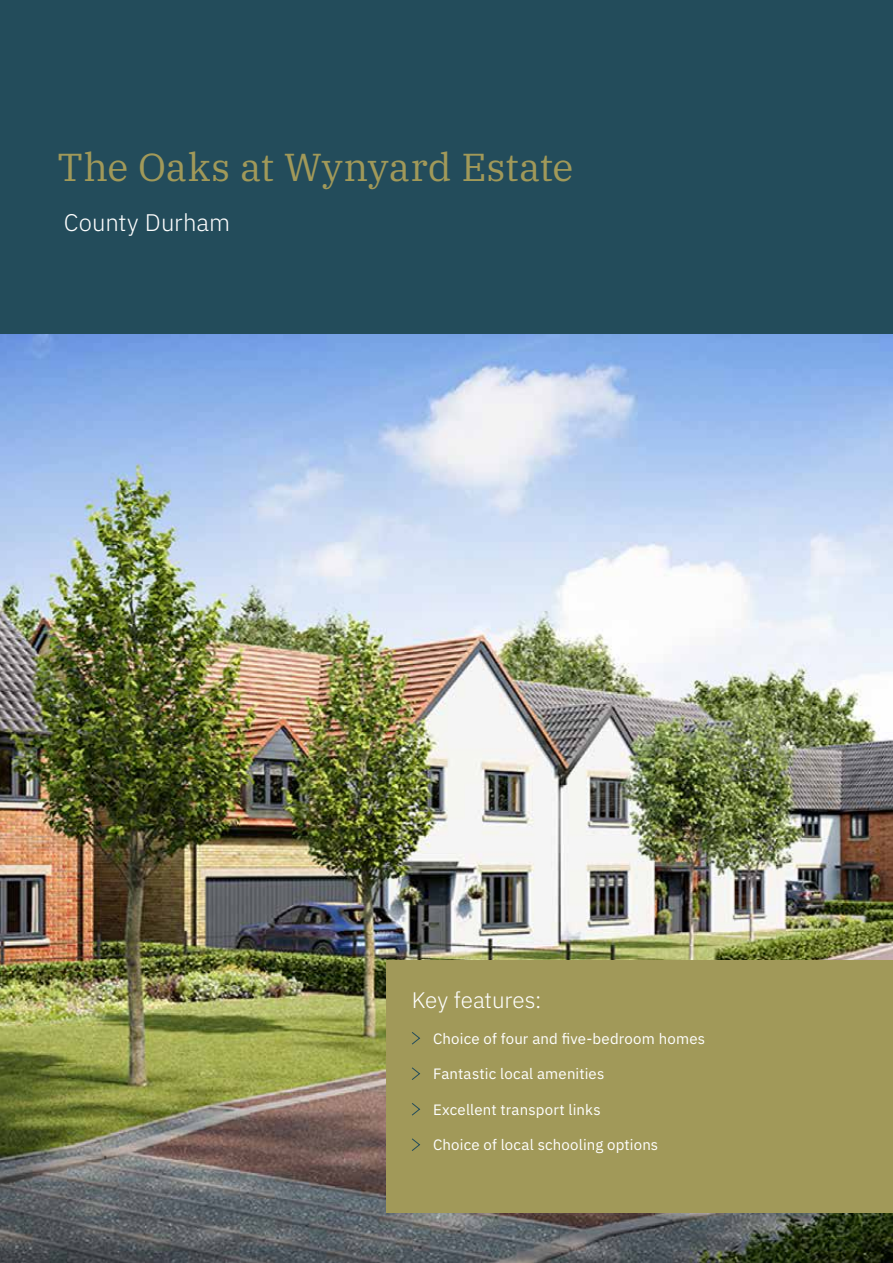
<style>
.page{position:relative;width:893px;height:1263px;background:#fff}
.page>*{position:absolute;margin:0;border:0;box-sizing:border-box;transform-origin:0 0}
.t1{font:39px "IBM Plex Serif";color:#a19959}
.t2{font:300 24px "IBM Plex Sans";color:#fff}
.t3{font:300 22.5px "IBM Plex Sans";letter-spacing:-.005em;color:#fff}
.t4{font:15px "IBM Plex Sans";letter-spacing:.01em;color:#fff}
</style>
<div class="page">
<img style="left:0;top:334px;width:893px;height:929px">
<div style="left:0;top:0;width:893px;height:334px;background:#234c5b"></div>
<div style="left:386px;top:960px;width:507px;height:253px;background:#a19959"></div>
<svg style="left:412px;top:1032px;width:8px;height:13px"></svg>
<svg style="left:412px;top:1067px;width:8px;height:13px"></svg>
<svg style="left:412px;top:1103px;width:8px;height:13px"></svg>
<svg style="left:412px;top:1138px;width:8px;height:13px"></svg>
<h1 class="t1" style="left:58px;top:137px;width:517px">The Oaks at Wynyard Estate</h1>
<h2 class="t2" style="left:64px;top:205px;width:168px">County Durham</h2>
<h3 class="t3" style="left:412px;top:983px;width:131px">Key features:</h3>
<p class="t4" style="left:433px;top:1027px;width:273px">Choice of four and five-bedroom homes</p>
<p class="t4" style="left:433px;top:1062px;width:173px">Fantastic local amenities</p>
<p class="t4" style="left:433px;top:1098px;width:169px">Excellent transport links</p>
<p class="t4" style="left:433px;top:1133px;width:227px">Choice of local schooling options</p>
</div>
